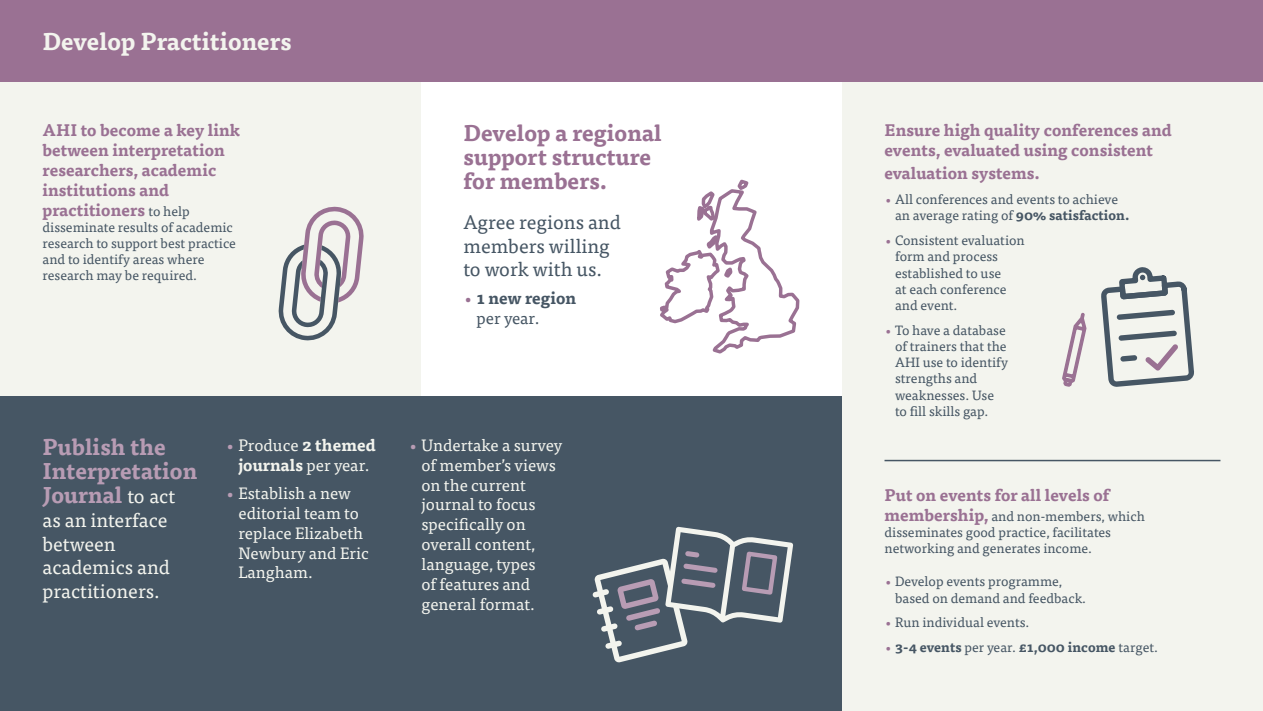
<style>
.page{position:relative;width:1263px;height:711px;background:#fff}
.page>*{position:absolute;margin:0;border:0;box-sizing:border-box;transform-origin:0 0}
.t1{font:700 24px "Tisa Pro";color:#f3f4ee}
.t2{font:700 22.5px/24px "Tisa Pro";color:#9a7193}
.t3{font:700 22.5px/24px "Tisa Pro";color:#b89cb4}
.t4{font:19.5px/23.4px "Tisa Pro";color:#f3f4ee}
.t5{font:19.5px/23.4px "Tisa Pro";color:#465664}
.t6{font:16.5px/19.8px "Tisa Pro";color:#f3f4ee}
.t7{font:700 16.5px/19.8px "Tisa Pro";color:#9a7193}
.t8{font:700 16.5px/19.8px "Tisa Pro";color:#465664}
.t9{font:13.5px/16.2px "Tisa Pro";color:#465664}
.t10{font:700 13.5px "Tisa Pro";color:#465664}
.s1{font-weight:400;font-size:13.5px;color:#465664}
.s2{font-weight:400;color:#9a7193}
.s3{font-weight:400}
.s4{font-weight:400;font-size:19.5px;color:#f3f4ee}
.s5{color:#b89cb4}
.s6{font-weight:700}
.s7{color:#9a7193}
.s8{font-weight:700;font-size:16.5px;color:#9a7193}
</style>
<div class="page">
<div style="left:842px;top:82px;width:421px;height:628px;background:#f3f4ee"></div>
<div style="left:0;top:82px;width:421px;height:314px;background:#f3f4ee"></div>
<div style="left:0;top:396px;width:842px;height:314px;background:#465664"></div>
<div style="left:0;top:0;width:1263px;height:82px;background:#9a7193"></div>
<svg style="left:278px;top:206px;width:86px;height:135px"></svg>
<svg style="left:592px;top:526px;width:201px;height:136px"></svg>
<svg style="left:660px;top:179px;width:140px;height:175px"></svg>
<svg style="left:1101px;top:267px;width:93px;height:120px"></svg>
<svg style="left:1062px;top:312px;width:25px;height:75px"></svg>
<hr style="left:884px;top:459px;width:336px;height:2px;background:#465664">
<h1 class="t1" style="left:43px;top:22px;width:251px">Develop Practitioners</h1>
<p class="t7" style="left:43px;top:119px;width:199px">AHI to become a key link between interpretation researchers, academic institutions and practitioners <span class="s1">to help</span></p>
<p class="t9" style="left:43px;top:218px;width:195px">disseminate results of academic research to support best practice and to identify areas where research may be required.</p>
<h2 class="t2" style="left:463px;top:119px;width:200px">Develop a regional support structure for members.</h2>
<h3 class="t5" style="left:463px;top:209px;width:159px">Agree regions and members willing to work with us.</h3>
<p class="t8" style="left:476px;top:287px;width:101px;text-indent:-13px"><span class="s2">•</span> 1 new region <span class="s3">per year.</span></p>
<h2 class="t3" style="left:43px;top:433px;width:156px">Publish the<br>Interpretation<br>Journal <span class="s4">to act</span></h2>
<h3 class="t4" style="left:43px;top:507px;width:129px">as an interface between academics and practitioners.</h3>
<p class="t6" style="left:225px;top:434px;width:152px;text-align:center"><span class="s5">•</span> Produce <span class="s6">2 themed journals</span> per year.</p>
<p class="t6" style="left:238px;top:482px;width:132px;text-indent:-13px"><span class="s5">•</span> Establish a new editorial team to replace Elizabeth<br>Newbury and Eric<br>Langham.</p>
<p class="t6" style="left:421px;top:434px;width:142px;text-indent:-13px"><span class="s5">•</span> Undertake a survey of member’s views on the current journal to focus specifically on overall content, language, types<br>of features and general format.</p>
<p class="t7" style="left:884px;top:119px;width:289px">Ensure high quality conferences and events, evaluated using consistent</p>
<p class="t7" style="left:884px;top:163px;width:157px">evaluation systems.</p>
<p class="t9" style="left:895px;top:190px;width:236px;text-indent:-11px"><span class="s7">•</span> All conferences and events to achieve an average rating of <span class="s6">90% satisfaction.</span></p>
<p class="t9" style="left:895px;top:231px;width:131px;text-indent:-11px"><span class="s7">•</span> Consistent evaluation form and process established to use<br>at each conference and event.</p>
<p class="t9" style="left:895px;top:321px;width:115px;text-indent:-11px"><span class="s7">•</span> To have a database of trainers that the<br>AHI use to identify strengths and weaknesses. Use to fill skills gap.</p>
<p class="t7" style="left:884px;top:483px;width:226px">Put on events for all levels of</p>
<p class="t9" style="left:884px;top:506px;width:262px"><span class="s8">membership,</span> and non-members, which disseminates good practice, facilitates networking and generates income.</p>
<p class="t9" style="left:895px;top:572px;width:193px;text-indent:-11px"><span class="s7">•</span> Develop events programme, based on demand and feedback.</p>
<p class="t9" style="left:884px;top:613px;width:146px"><span class="s7">•</span> Run individual events.</p>
<p class="t10" style="left:884px;top:635px;width:275px"><span class="s2">•</span> 3-4 events <span class="s3">per year.</span> £1,000 income <span class="s3">target.</span></p>
</div>
